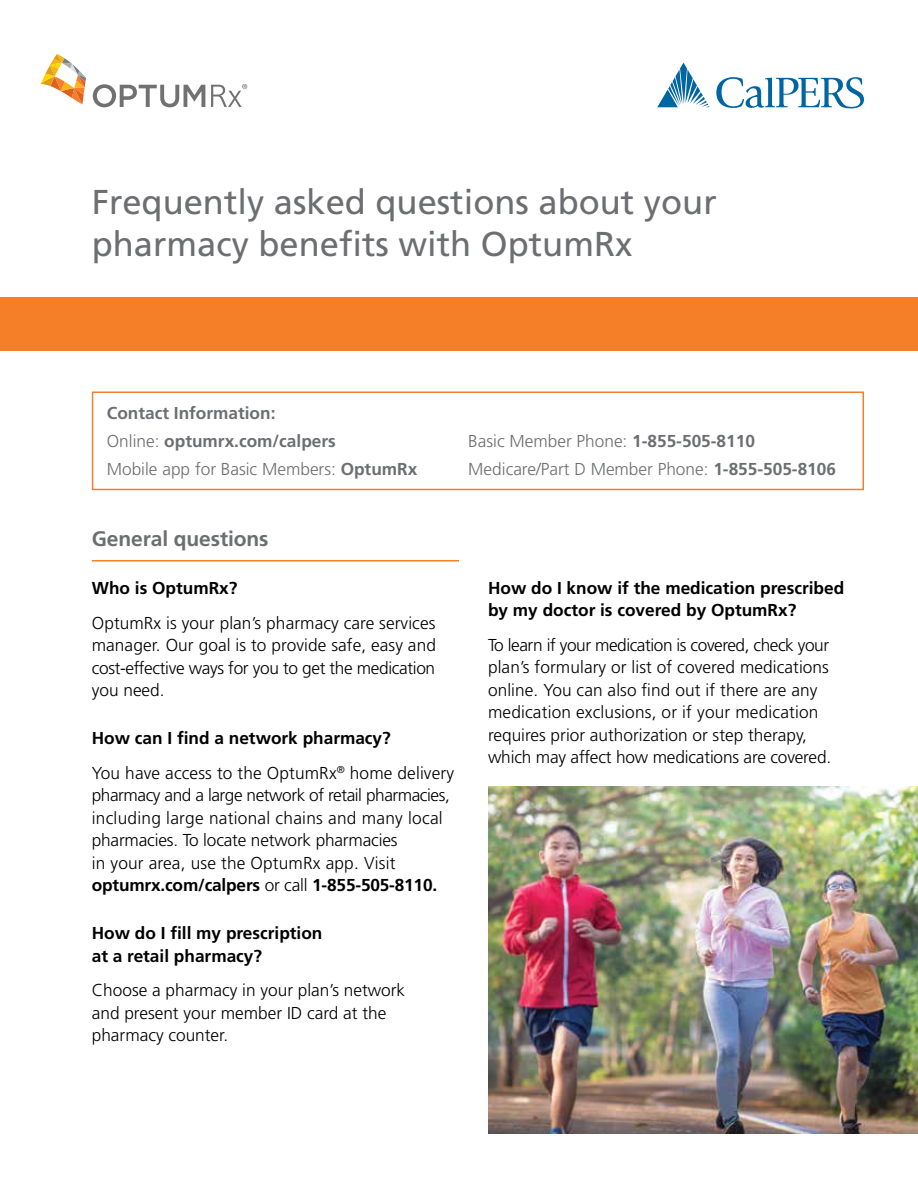
<style>
.page{position:relative;width:918px;height:1188px;background:#fff}
.page>*{position:absolute;margin:0;border:0;box-sizing:border-box;transform-origin:0 0}
.t1{font:34.5px/41.4px "Frutiger LT Std";color:#6d6e71}
.t2{font:700 21px "Frutiger LT Std";letter-spacing:-.005em;color:#6d6e71}
.t3{font:300 17.25px/22.5px "Frutiger LT Std";color:#000}
.t4{font:700 17.25px/22.5px "Frutiger LT Std";color:#000}
.t5{font:300 17.25px "Frutiger LT Std";color:#6d6e71}
.t6{font:700 17.25px/27.9px "Frutiger LT Std";color:#6d6e71}
.s1{font-weight:300}
.s2{font-weight:700}
</style>
<div class="page">
<svg style="left:41px;top:54px;width:45px;height:50px"></svg>
<svg style="left:93px;top:84px;width:112px;height:23px"></svg>
<svg style="left:211px;top:84px;width:36px;height:23px"></svg>
<svg style="left:716px;top:77px;width:148px;height:31px"></svg>
<svg style="left:657px;top:63px;width:53px;height:45px"></svg>
<hr style="left:92px;top:560px;width:367px;height:1px;background:#f57e29">
<div style="left:92px;top:392px;width:772px;height:98px;border:2px solid #f57e29"></div>
<div style="left:0;top:297px;width:918px;height:54px;background:#f57e29"></div>
<img style="left:488px;top:786px;width:430px;height:348px">
<h1 class="t1" style="left:92px;top:182px;width:626px">Frequently asked questions about your pharmacy benefits with OptumRx</h1>
<p class="t6" style="left:107px;top:399px;width:231px">Contact Information:<br><span class="s1">Online:</span> optumrx.com/calpers</p>
<p class="t5" style="left:468px;top:432px;width:288px">Basic Member Phone: <span class="s2">1-855-505-8110</span></p>
<p class="t5" style="left:107px;top:459px;width:312px">Mobile app for Basic Members: <span class="s2">OptumRx</span></p>
<p class="t5" style="left:468px;top:459px;width:369px">Medicare/Part D Member Phone: <span class="s2">1-855-505-8106</span></p>
<p class="t2" style="left:92px;top:527px;width:178px">General questions</p>
<p class="t4" style="left:92px;top:577px;width:147px">Who is OptumRx?</p>
<p class="t3" style="left:92px;top:612px;width:346px;text-align:justify">OptumRx is your plan’s pharmacy care services manager. Our goal is to provide safe, easy and cost-effective ways for you to get the medication you need.</p>
<p class="t3" style="left:92px;top:721px;width:364px;line-height:34.5px"><span class="s2">How can I find a network pharmacy?<br></span>You have access to the OptumRx<sup>®</sup> home delivery</p>
<p class="t3" style="left:92px;top:784px;width:360px">pharmacy and a large network of retail pharmacies, including large national chains and many local pharmacies. To locate network pharmacies<br>in your area, use the OptumRx app. Visit <span class="s2">optumrx.com/calpers</span> or call <span class="s2">1-855-505-8110.</span></p>
<p class="t4" style="left:92px;top:922px;width:232px">How do I fill my prescription at a retail pharmacy?</p>
<p class="t3" style="left:92px;top:979px;width:315px">Choose a pharmacy in your plan’s network and present your member ID card at the pharmacy counter.</p>
<p class="t4" style="left:488px;top:577px;width:358px">How do I know if the medication prescribed by my doctor is covered by OptumRx?</p>
<p class="t3" style="left:488px;top:634px;width:345px">To learn if your medication is covered, check your plan’s formulary or list of covered medications online. You can also find out if there are any medication exclusions, or if your medication requires prior authorization or step therapy, which may affect how medications are covered.</p>
</div>
